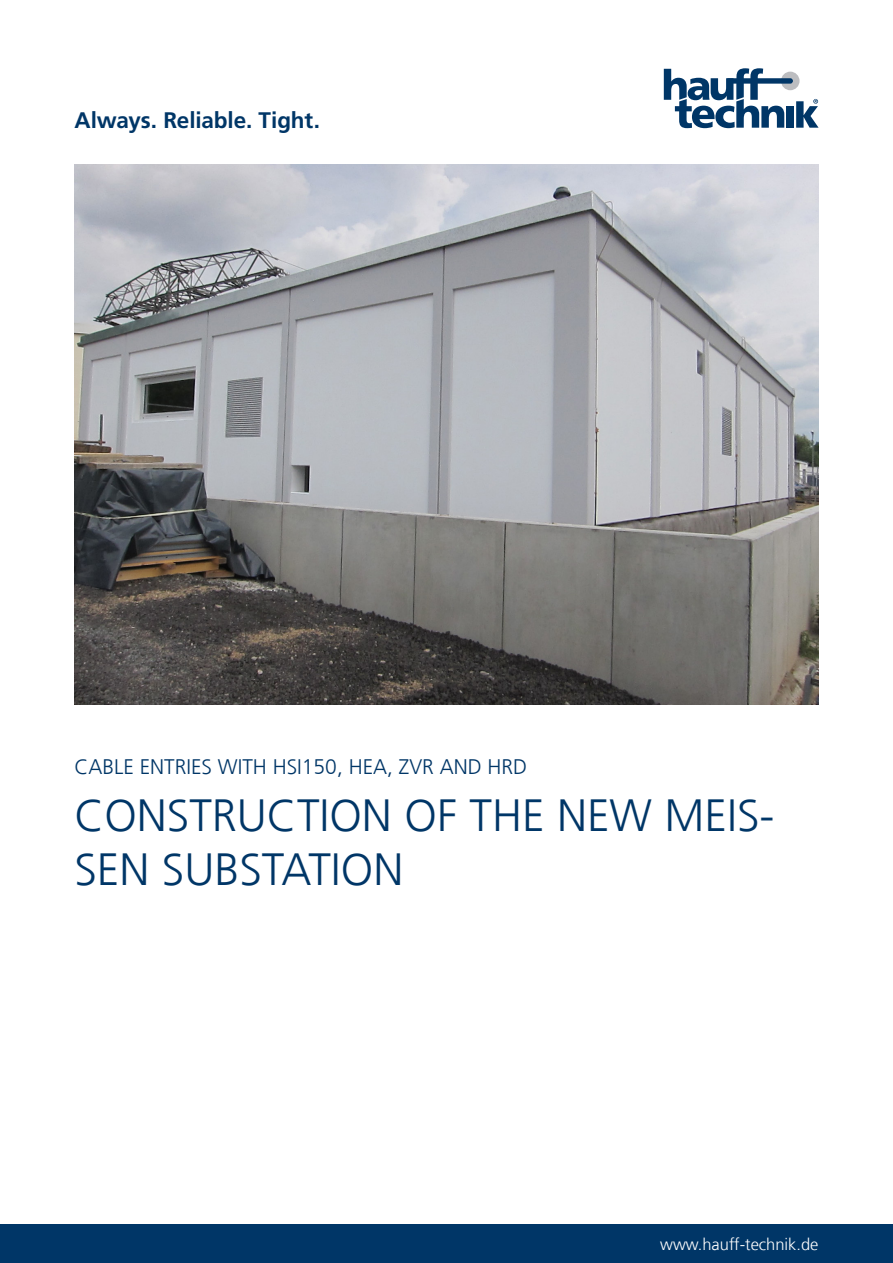
<style>
.page{position:relative;width:893px;height:1263px;background:#fff}
.page>*{position:absolute;margin:0;border:0;box-sizing:border-box;transform-origin:0 0}
._2018_cover_h1{font:300 45px/54px "Frutigerfor Hauff";color:#003667}
._2018_immer_sicher_d{font:700 22.5px "Frutigerfor Hauff";letter-spacing:-.005em;color:#003667}
._2018_cover_h2{font:300 21px "Frutigerfor Hauff";color:#003667}
.t1{font:300 16.5px "Frutigerfor Hauff";color:#fff}
</style>
<div class="page">
<svg style="left:664px;top:68px;width:155px;height:60px"></svg>
<div style="left:0;top:1225px;width:893px;height:38px;background:#003667"></div>
<img style="left:74px;top:164px;width:745px;height:540px">
<p class="_2018_immer_sicher_d" style="left:74px;top:107px;width:247px">Always. Reliable. Tight.</p>
<p class="_2018_cover_h2" style="left:74px;top:754px;width:454px">CABLE ENTRIES WITH HSI150, HEA, ZVR AND HRD</p>
<p class="_2018_cover_h1" style="left:74px;top:787px;width:702px">CONSTRUCTION OF THE NEW MEIS-<br>SEN SUBSTATION</p>
<p class="t1" style="left:660px;top:1234px;width:160px">www.hauff-technik.de</p>
</div>
